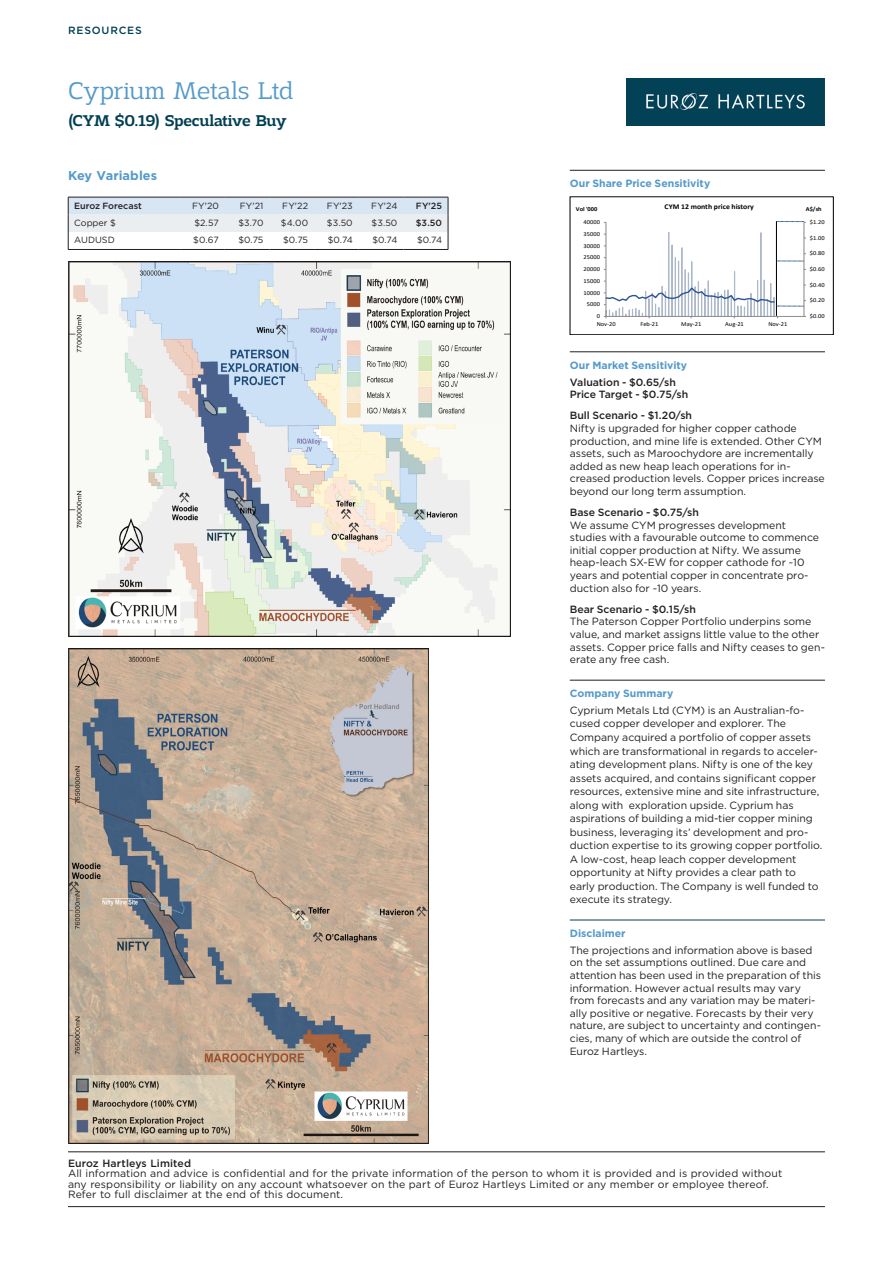
<style>
.page{position:relative;width:893px;height:1263px;background:#fff}
.page>*{position:absolute;margin:0;border:0;box-sizing:border-box;transform-origin:0 0}
.t1{font:300 25.5px "Adria Slab";color:#549aca}
.t2{font:500 16.5px "Adria Slab";letter-spacing:-.02em;color:#013f52}
.t3{font:700 12.75px "Gotham";letter-spacing:.005em;color:#549aca}
.t4{font:10.5px/12.6px "Gotham";letter-spacing:-.005em;color:#231f20}
.t5{font:500 10.5px/12.6px "Gotham";color:#231f20}
.t6{font:700 10.5px "Gotham";color:#549aca}
.t7{font:500 10.5px "Gotham";letter-spacing:.08em;color:#013f52}
.t8{font:9px "Gotham";color:#231f20}
.t9{font:500 9px "Gotham";letter-spacing:-.005em;color:#231f20}
.t10{font:700 7.35px "Calibri";color:#000;scale:1.06 1}
.t11{font:6px "Calibri";color:#000;scale:1.06 1}
.t12{font:700 6px "Calibri";color:#000;scale:1.06 1}
</style>
<div class="page">
<img style="left:627px;top:78px;width:198px;height:48px">
<hr style="left:68px;top:1151px;width:757px;height:1px;background:#231f20">
<hr style="left:68px;top:1206px;width:757px;height:1px;background:#231f20">
<hr style="left:570px;top:170px;width:255px;height:1px;background:#231f20">
<hr style="left:570px;top:351px;width:255px;height:1px;background:#231f20">
<hr style="left:570px;top:680px;width:255px;height:1px;background:#231f20">
<hr style="left:570px;top:920px;width:255px;height:1px;background:#013f52">
<hr style="left:761px;top:233px;width:1px;height:83px;background:#adb9ca">
<hr style="left:692px;top:262px;width:1px;height:54px;background:#adb9ca">
<hr style="left:682px;top:248px;width:1px;height:68px;background:#adb9ca">
<hr style="left:672px;top:245px;width:1px;height:71px;background:#adb9ca">
<hr style="left:669px;top:232px;width:1px;height:84px;background:#adb9ca">
<div style="left:668px;top:232px;width:1px;height:85px;border:1px solid #adb9ca"></div>
<div style="left:671px;top:245px;width:1px;height:72px;border:1px solid #adb9ca"></div>
<div style="left:675px;top:257px;width:1px;height:60px;border:1px solid #adb9ca"></div>
<div style="left:678px;top:261px;width:1px;height:56px;border:1px solid #adb9ca"></div>
<div style="left:681px;top:247px;width:1px;height:70px;border:1px solid #adb9ca"></div>
<div style="left:685px;top:269px;width:1px;height:48px;border:1px solid #adb9ca"></div>
<div style="left:688px;top:272px;width:1px;height:45px;border:1px solid #adb9ca"></div>
<div style="left:691px;top:261px;width:1px;height:56px;border:1px solid #adb9ca"></div>
<div style="left:708px;top:280px;width:1px;height:37px;border:1px solid #adb9ca"></div>
<div style="left:734px;top:271px;width:1px;height:46px;border:1px solid #adb9ca"></div>
<div style="left:757px;top:280px;width:1px;height:37px;border:1px solid #adb9ca"></div>
<div style="left:760px;top:232px;width:1px;height:85px;border:1px solid #adb9ca"></div>
<div style="left:764px;top:280px;width:1px;height:37px;border:1px solid #adb9ca"></div>
<hr style="left:804px;top:222px;width:1px;height:94px;background:#898989">
<hr style="left:606px;top:222px;width:1px;height:94px;background:#898989">
<div style="left:570px;top:197px;width:263px;height:138px;border:1px solid #000"></div>
<hr style="left:776px;top:221px;width:1px;height:95px;background:#000">
<svg style="left:604px;top:281px;width:202px;height:37px"></svg>
<svg style="left:777px;top:261px;width:27px;height:1px"></svg>
<svg style="left:777px;top:221px;width:29px;height:2px"></svg>
<svg style="left:68px;top:197px;width:381px;height:52px"></svg>
<hr style="left:68px;top:249px;width:112px;height:1px;background:#231f20">
<hr style="left:180px;top:249px;width:45px;height:1px;background:#231f20">
<hr style="left:225px;top:249px;width:44px;height:1px;background:#231f20">
<hr style="left:269px;top:249px;width:45px;height:1px;background:#231f20">
<hr style="left:314px;top:249px;width:45px;height:1px;background:#231f20">
<hr style="left:359px;top:249px;width:44px;height:1px;background:#231f20">
<hr style="left:403px;top:249px;width:45px;height:1px;background:#231f20">
<img style="left:68px;top:262px;width:442px;height:375px">
<img style="left:68px;top:648px;width:360px;height:496px">
<p class="t7" style="left:68px;top:23px;width:75px">RESOURCES</p>
<h1 class="t1" style="left:68px;top:76px;width:227px">Cyprium Metals Ltd</h1>
<h2 class="t2" style="left:68px;top:111px;width:220px">(CYM $0.19) Speculative Buy</h2>
<p class="t3" style="left:68px;top:167px;width:91px">Key Variables</p>
<p class="t9" style="left:74px;top:199px;width:69px">Euroz Forecast</p>
<p class="t8" style="left:192px;top:200px;width:28px">FY'20</p>
<p class="t8" style="left:240px;top:200px;width:25px">FY'21</p>
<p class="t8" style="left:282px;top:200px;width:27px">FY'22</p>
<p class="t8" style="left:327px;top:200px;width:27px">FY'23</p>
<p class="t8" style="left:371px;top:200px;width:28px">FY'24</p>
<p class="t9" style="left:416px;top:199px;width:28px">FY'25</p>
<p class="t8" style="left:74px;top:217px;width:43px">Copper $</p>
<p class="t8" style="left:194px;top:217px;width:26px">$2.57</p>
<p class="t8" style="left:238px;top:217px;width:27px">$3.70</p>
<p class="t8" style="left:281px;top:217px;width:29px">$4.00</p>
<p class="t8" style="left:327px;top:217px;width:27px">$3.50</p>
<p class="t8" style="left:372px;top:217px;width:27px">$3.50</p>
<p class="t9" style="left:416px;top:217px;width:28px">$3.50</p>
<p class="t8" style="left:74px;top:235px;width:42px">AUDUSD</p>
<p class="t8" style="left:193px;top:235px;width:27px">$0.67</p>
<p class="t8" style="left:239px;top:235px;width:26px">$0.75</p>
<p class="t8" style="left:283px;top:235px;width:26px">$0.75</p>
<p class="t8" style="left:328px;top:235px;width:26px">$0.74</p>
<p class="t8" style="left:372px;top:235px;width:26px">$0.74</p>
<p class="t8" style="left:417px;top:235px;width:26px">$0.74</p>
<p class="t6" style="left:570px;top:176px;width:142px">Our Share Price Sensitivity</p>
<p class="t10" style="left:665px;top:201px;width:86px">CYM 12 month price history</p>
<p class="t12" style="left:576px;top:204px;width:22px">Vol '000</p>
<p class="t12" style="left:806px;top:205px;width:16px">A$/sh</p>
<p class="t11" style="left:584px;top:218px;width:17px">40000</p>
<p class="t11" style="left:810px;top:218px;width:15px">$1.20</p>
<p class="t11" style="left:584px;top:230px;width:17px">35000</p>
<p class="t11" style="left:810px;top:234px;width:15px">$1.00</p>
<p class="t11" style="left:584px;top:241px;width:17px">30000</p>
<p class="t11" style="left:584px;top:253px;width:17px">25000</p>
<p class="t11" style="left:810px;top:249px;width:15px">$0.80</p>
<p class="t11" style="left:584px;top:265px;width:17px">20000</p>
<p class="t11" style="left:810px;top:265px;width:15px">$0.60</p>
<p class="t11" style="left:584px;top:277px;width:17px">15000</p>
<p class="t11" style="left:810px;top:281px;width:15px">$0.40</p>
<p class="t11" style="left:584px;top:288px;width:17px">10000</p>
<p class="t11" style="left:587px;top:300px;width:14px">5000</p>
<p class="t11" style="left:810px;top:296px;width:15px">$0.20</p>
<p class="t11" style="left:597px;top:312px;width:5px">0</p>
<p class="t11" style="left:810px;top:312px;width:15px">$0.00</p>
<p class="t11" style="left:597px;top:320px;width:19px">Nov-20</p>
<p class="t11" style="left:640px;top:320px;width:18px">Feb-21</p>
<p class="t11" style="left:681px;top:320px;width:20px">May-21</p>
<p class="t11" style="left:725px;top:320px;width:19px">Aug-21</p>
<p class="t11" style="left:768px;top:320px;width:19px">Nov-21</p>
<p class="t6" style="left:570px;top:358px;width:119px">Our Market Sensitivity</p>
<p class="t5" style="left:570px;top:375px;width:120px">Valuation - $0.65/sh<br>Price Target - $0.75/sh</p>
<p class="t5" style="left:570px;top:409px;width:124px">Bull Scenario - $1.20/sh</p>
<p class="t4" style="left:570px;top:422px;width:256px">Nifty is upgraded for higher copper cathode production, and mine life is extended. Other CYM assets, such as Maroochydore are incrementally added as new heap leach operations for in&shy;creased production levels. Copper prices increase beyond our long term assumption.</p>
<p class="t5" style="left:570px;top:506px;width:131px">Base Scenario - $0.75/sh</p>
<p class="t4" style="left:570px;top:518px;width:251px">We assume CYM progresses development studies with a favourable outcome to commence initial copper production at Nifty. We assume heap-leach SX-EW for copper cathode for ~10 years and potential copper in concentrate pro&shy;duction also for ~10 years.</p>
<p class="t5" style="left:570px;top:603px;width:128px">Bear Scenario - $0.15/sh</p>
<p class="t4" style="left:570px;top:615px;width:257px">The Paterson Copper Portfolio underpins some value, and market assigns little value to the other assets. Copper price falls and Nifty ceases to gen&shy;erate any free cash.</p>
<p class="t6" style="left:570px;top:686px;width:105px">Company Summary</p>
<p class="t4" style="left:570px;top:703px;width:254px;line-height:13.5px">Cyprium Metals Ltd (CYM) is an Australian-fo&shy;cused copper developer and explorer. The Company acquired a portfolio of copper assets which are transformational in regards to acceler&shy;ating development plans. Nifty is one of the key assets acquired, and contains significant copper resources, extensive mine and site infrastructure, along with exploration upside. Cyprium has aspirations of building a mid-tier copper mining business, leveraging its’ development and pro&shy;duction expertise to its growing copper portfolio.<br>A low-cost, heap leach copper development opportunity at Nifty provides a clear path to early production. The Company is well funded to execute its strategy.</p>
<p class="t6" style="left:570px;top:926px;width:57px">Disclaimer</p>
<p class="t4" style="left:570px;top:944px;width:253px">The projections and information above is based on the set assumptions outlined. Due care and attention has been used in the preparation of this information. However actual results may vary from forecasts and any variation may be materi&shy;ally positive or negative. Forecasts by their very nature, are subject to uncertainty and contingen&shy;cies, many of which are outside the control of Euroz Hartleys.</p>
<p class="t5" style="left:68px;top:1156px;width:125px">Euroz Hartleys Limited</p>
<p class="t4" style="left:68px;top:1168px;width:716px;line-height:10.5px">All information and advice is confidential and for the private information of the person to whom it is provided and is provided without any responsibility or liability on any account whatsoever on the part of Euroz Hartleys Limited or any member or employee thereof.<br>Refer to full disclaimer at the end of this document.</p>
</div>
